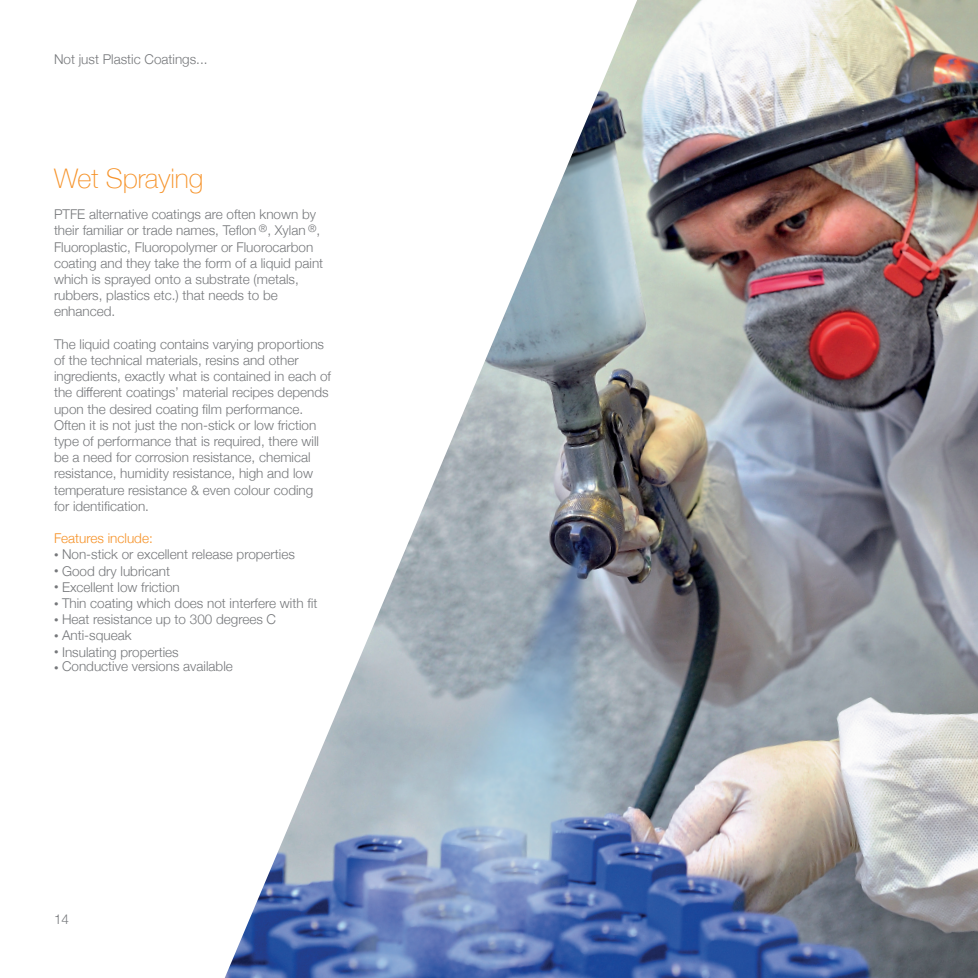
<style>
.page{position:relative;width:978px;height:978px;background:#fff}
.page>*{position:absolute;margin:0;border:0;box-sizing:border-box;transform-origin:0 0}
.t1{font:100 27px "Helvetica Neue";color:#f69228}
.t2{font:300 13.5px/16.2px "Helvetica Neue";color:#76787b}
.t3{font:300 13.5px "Helvetica Neue";color:#f69228}
.s1{font-size:9px}
</style>
<div class="page">
<img style="left:637px;top:0;width:341px;height:978px">
<svg style="left:224px;top:1px;width:413px;height:977px"></svg>
<p class="t2" style="left:54px;top:52px;width:155px">Not just Plastic Coatings...</p>
<h1 class="t1" style="left:54px;top:168px;width:151px">Wet Spraying</h1>
<p class="t2" style="left:54px;top:208px;width:271px">PTFE alternative coatings are often known by their familiar or trade names, Teflon <sup>®</sup>, Xylan <sup>®</sup>, Fluoroplastic, Fluoropolymer or Fluorocarbon coating and they take the form of a liquid paint which is sprayed onto a substrate (metals, rubbers, plastics etc.) that needs to be enhanced.</p>
<p class="t2" style="left:54px;top:337px;width:279px">The liquid coating contains varying proportions of the technical materials, resins and other ingredients, exactly what is contained in each of the different coatings’ material recipes depends upon the desired coating film performance.<br>Often it is not just the non-stick or low friction type of performance that is required, there will be a need for corrosion resistance, chemical resistance, humidity resistance, high and low temperature resistance &amp; even colour coding for identification.</p>
<p class="t3" style="left:54px;top:533px;width:100px">Features include:</p>
<p class="t2" style="left:54px;top:548px;width:242px"><span class="s1">•</span> Non-stick or excellent release properties</p>
<p class="t2" style="left:54px;top:564px;width:118px"><span class="s1">•</span> Good dry lubricant</p>
<p class="t2" style="left:54px;top:580px;width:127px"><span class="s1">•</span> Excellent low friction</p>
<p class="t2" style="left:54px;top:594px;width:265px"><span class="s1">•</span> Thin coating which does not interfere with fit</p>
<p class="t2" style="left:54px;top:613px;width:224px"><span class="s1">•</span> Heat resistance up to 300 degrees C</p>
<p class="t2" style="left:54px;top:629px;width:79px"><span class="s1">•</span> Anti-squeak</p>
<p class="t2" style="left:54px;top:645px;width:126px"><span class="s1">•</span> Insulating properties</p>
<p class="t2" style="left:54px;top:660px;width:180px"><span class="s1">•</span> Conductive versions available</p>
<p class="t2" style="left:54px;top:912px;width:17px">14</p>
</div>
